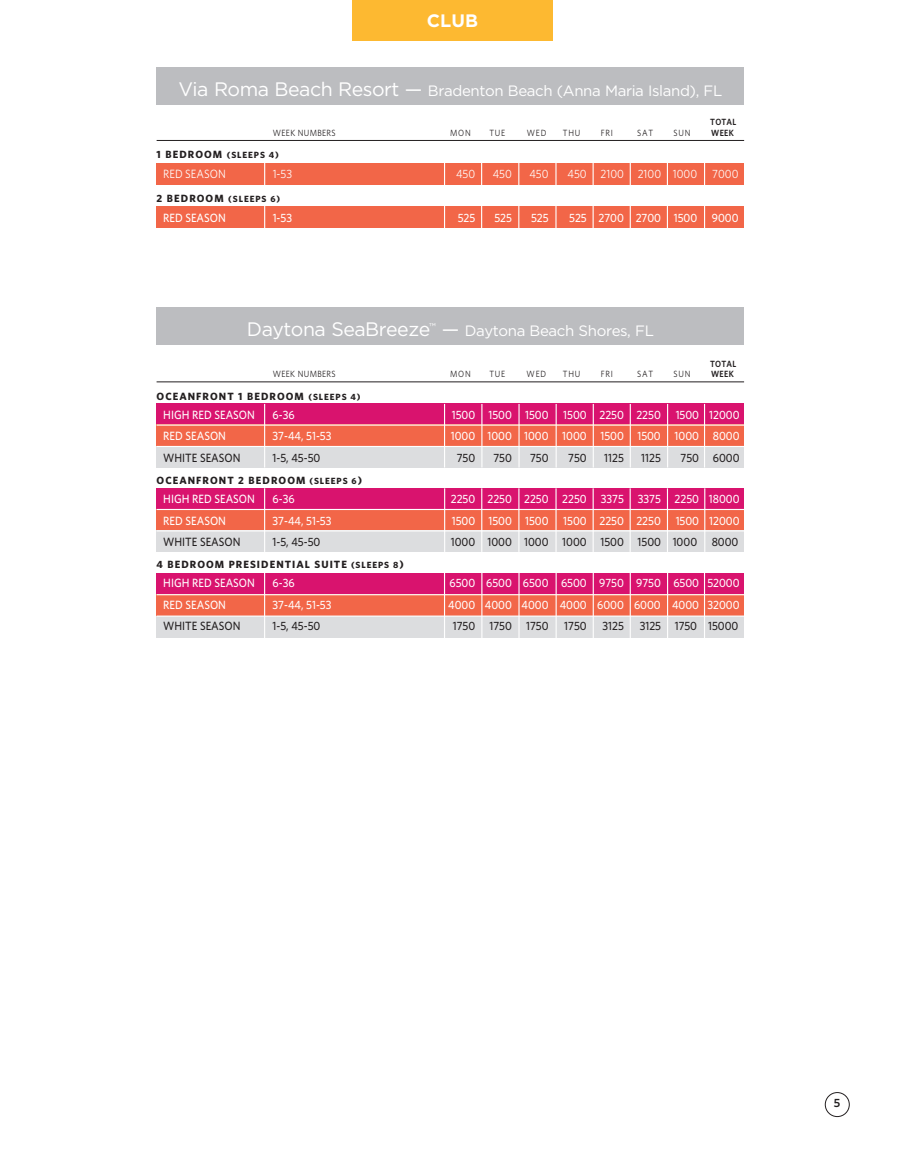
<style>
.page{position:relative;width:905px;height:1175px;background:#fff}
.page>*{position:absolute;margin:0;border:0;box-sizing:border-box;transform-origin:0 0}
.t1{font:700 18px "Gotham";color:#fff}
.t2{font:15px "Gotham";letter-spacing:-.025em;color:#fff}
.t3{font:500 12px "Whitney";color:#fff;scale:.92 1}
.t4{font:500 12px "Whitney";color:#231f20;scale:.92 1}
.t5{font:12px "Whitney";color:#fff;scale:.92 1}
.t6{font:600 12px "Whitney";color:#231f20}
.t7{font:700 10.5px "Whitney";letter-spacing:.1em;color:#231f20}
.t8{font:9px "Whitney";letter-spacing:.1em;color:#231f20;scale:.9 1}
.t9{font:700 9px "Whitney";letter-spacing:.1em;color:#231f20}
.t10{font:9px "Whitney";letter-spacing:.04em;color:#231f20;scale:.9 1}
.t11{font:600 9px "Whitney";letter-spacing:.025em;color:#231f20;scale:.9 1}
.s1{font-size:19.5px}
.s2{font-size:10.5px}
.s3{font-size:9px}
</style>
<div class="page">
<div style="left:352px;top:0;width:201px;height:40px;background:#fdb931"></div>
<div style="left:824px;top:1092px;width:25px;height:24px;border:1px solid #231f20;border-radius:50%"></div>
<div style="left:156px;top:163px;width:588px;height:21px;background:#f26648"></div>
<div style="left:156px;top:207px;width:588px;height:21px;background:#f26648"></div>
<hr style="left:264px;top:162px;width:1px;height:67px;background:#fff">
<hr style="left:444px;top:161px;width:1px;height:72px;background:#fff">
<hr style="left:704px;top:161px;width:1px;height:72px;background:#fff">
<hr style="left:666px;top:161px;width:2px;height:72px;background:#fff">
<hr style="left:629px;top:161px;width:1px;height:72px;background:#fff">
<hr style="left:592px;top:161px;width:1px;height:72px;background:#fff">
<hr style="left:555px;top:161px;width:1px;height:72px;background:#fff">
<hr style="left:481px;top:161px;width:1px;height:72px;background:#fff">
<hr style="left:518px;top:161px;width:1px;height:72px;background:#fff">
<div style="left:157px;top:68px;width:587px;height:37px;background:#bcbdc0"></div>
<hr style="left:157px;top:140px;width:587px;height:1px;background:#231f20">
<div style="left:156px;top:616px;width:588px;height:21px;background:#dcdddf"></div>
<div style="left:156px;top:404px;width:588px;height:21px;background:#d9136e"></div>
<div style="left:156px;top:425px;width:588px;height:21px;background:#f26648"></div>
<div style="left:156px;top:446px;width:588px;height:21px;background:#dcdddf"></div>
<hr style="left:156px;top:424px;width:588px;height:1px;background:#fff">
<hr style="left:156px;top:446px;width:588px;height:1px;background:#fff">
<hr style="left:704px;top:404px;width:1px;height:63px;background:#fff">
<hr style="left:667px;top:404px;width:1px;height:63px;background:#fff">
<hr style="left:444px;top:404px;width:1px;height:63px;background:#fff">
<hr style="left:264px;top:404px;width:1px;height:63px;background:#fff">
<hr style="left:481px;top:404px;width:1px;height:63px;background:#fff">
<hr style="left:518px;top:404px;width:1px;height:63px;background:#fff">
<hr style="left:555px;top:404px;width:1px;height:63px;background:#fff">
<hr style="left:629px;top:404px;width:2px;height:63px;background:#fff">
<hr style="left:592px;top:404px;width:2px;height:63px;background:#fff">
<div style="left:156px;top:488px;width:588px;height:21px;background:#d9136e"></div>
<div style="left:156px;top:509px;width:588px;height:21px;background:#f26648"></div>
<div style="left:156px;top:531px;width:588px;height:21px;background:#dcdddf"></div>
<div style="left:156px;top:573px;width:588px;height:21px;background:#d9136e"></div>
<div style="left:156px;top:594px;width:588px;height:21px;background:#f26648"></div>
<hr style="left:156px;top:381px;width:588px;height:1px;background:#231f20">
<div style="left:157px;top:307px;width:587px;height:38px;background:#bcbdc0"></div>
<hr style="left:704px;top:488px;width:1px;height:64px;background:#fff">
<hr style="left:667px;top:488px;width:1px;height:64px;background:#fff">
<hr style="left:156px;top:509px;width:588px;height:1px;background:#fff">
<hr style="left:444px;top:488px;width:1px;height:64px;background:#fff">
<hr style="left:264px;top:488px;width:1px;height:64px;background:#fff">
<hr style="left:481px;top:488px;width:1px;height:64px;background:#fff">
<hr style="left:518px;top:488px;width:1px;height:64px;background:#fff">
<hr style="left:555px;top:488px;width:1px;height:64px;background:#fff">
<hr style="left:629px;top:488px;width:1px;height:64px;background:#fff">
<hr style="left:592px;top:488px;width:1px;height:64px;background:#fff">
<hr style="left:156px;top:594px;width:588px;height:1px;background:#fff">
<hr style="left:704px;top:572px;width:1px;height:67px;background:#fff">
<hr style="left:667px;top:572px;width:1px;height:67px;background:#fff">
<hr style="left:444px;top:572px;width:1px;height:67px;background:#fff">
<hr style="left:264px;top:572px;width:1px;height:67px;background:#fff">
<hr style="left:481px;top:572px;width:1px;height:67px;background:#fff">
<hr style="left:518px;top:572px;width:1px;height:67px;background:#fff">
<hr style="left:555px;top:572px;width:1px;height:67px;background:#fff">
<hr style="left:629px;top:572px;width:1px;height:67px;background:#fff">
<hr style="left:592px;top:572px;width:2px;height:67px;background:#fff">
<h1 class="t1" style="left:427px;top:9px;width:53px">CLUB</h1>
<p class="t2" style="left:178px;top:81px;width:545px"><span class="s1">Via Roma Beach Resort —</span> Bradenton Beach (Anna Maria Island), FL</p>
<p class="t11" style="left:710px;top:116px;width:30px">TOTAL</p>
<p class="t10" style="left:273px;top:127px;width:71px">WEEK NUMBERS</p>
<p class="t8" style="left:450px;top:127px;width:25px">MON</p>
<p class="t8" style="left:489px;top:127px;width:19px">TUE</p>
<p class="t8" style="left:526px;top:127px;width:23px">WED</p>
<p class="t8" style="left:563px;top:127px;width:21px">THU</p>
<p class="t8" style="left:600px;top:127px;width:15px">FRI</p>
<p class="t8" style="left:637px;top:127px;width:19px">SAT</p>
<p class="t8" style="left:673px;top:127px;width:20px">SUN</p>
<p class="t11" style="left:711px;top:127px;width:27px">WEEK</p>
<p class="t9" style="left:157px;top:149px;width:124px"><span class="s2">1 BEDROOM</span> (SLEEPS 4)</p>
<p class="t5" style="left:163px;top:166px;width:69px">RED SEASON</p>
<p class="t5" style="left:273px;top:166px;width:23px">1-53</p>
<p class="t5" style="left:456px;top:166px;width:22px">450</p>
<p class="t5" style="left:493px;top:166px;width:22px">450</p>
<p class="t5" style="left:529px;top:166px;width:22px">450</p>
<p class="t5" style="left:567px;top:166px;width:187px">450 2100 2100 1000 7000</p>
<p class="t9" style="left:157px;top:193px;width:125px"><span class="s2">2 BEDROOM</span> (SLEEPS 6)</p>
<p class="t3" style="left:163px;top:210px;width:69px">RED SEASON</p>
<p class="t3" style="left:273px;top:210px;width:23px">1-53</p>
<p class="t3" style="left:457px;top:210px;width:21px">525</p>
<p class="t3" style="left:494px;top:210px;width:21px">525</p>
<p class="t3" style="left:531px;top:210px;width:21px">525</p>
<p class="t3" style="left:569px;top:210px;width:185px">525 2700 2700 1500 9000</p>
<p class="t2" style="left:247px;top:321px;width:408px"><span class="s1">Daytona SeaBreeze</span><sup>™</sup> <span class="s1">—</span> Daytona Beach Shores, FL</p>
<p class="t11" style="left:710px;top:357px;width:30px">TOTAL</p>
<p class="t10" style="left:273px;top:368px;width:71px">WEEK NUMBERS</p>
<p class="t8" style="left:450px;top:368px;width:25px">MON</p>
<p class="t8" style="left:489px;top:368px;width:19px">TUE</p>
<p class="t8" style="left:526px;top:368px;width:23px">WED</p>
<p class="t8" style="left:563px;top:368px;width:21px">THU</p>
<p class="t8" style="left:600px;top:368px;width:15px">FRI</p>
<p class="t8" style="left:637px;top:368px;width:19px">SAT</p>
<p class="t8" style="left:673px;top:368px;width:20px">SUN</p>
<p class="t11" style="left:711px;top:368px;width:27px">WEEK</p>
<p class="t7" style="left:156px;top:389px;width:205px">OCEANFRONT 1 BEDROOM <span class="s3">(SLEEPS 4)</span></p>
<p class="t3" style="left:163px;top:407px;width:101px">HIGH RED SEASON</p>
<p class="t3" style="left:272px;top:407px;width:25px">6-36</p>
<p class="t3" style="left:452px;top:407px;width:314px">1500 1500 1500 1500 2250 2250 1500 12000</p>
<p class="t3" style="left:163px;top:428px;width:70px">RED SEASON</p>
<p class="t3" style="left:272px;top:428px;width:65px">37-44, 51-53</p>
<p class="t3" style="left:451px;top:428px;width:315px">1000 1000 1000 1000 1500 1500 1000 8000</p>
<p class="t4" style="left:163px;top:450px;width:85px">WHITE SEASON</p>
<p class="t4" style="left:272px;top:450px;width:53px">1-5, 45-50</p>
<p class="t4" style="left:456px;top:450px;width:22px">750</p>
<p class="t4" style="left:493px;top:450px;width:22px">750</p>
<p class="t4" style="left:530px;top:450px;width:22px">750</p>
<p class="t4" style="left:568px;top:450px;width:22px">750</p>
<p class="t4" style="left:604px;top:450px;width:23px">1125</p>
<p class="t4" style="left:641px;top:450px;width:23px">1125</p>
<p class="t4" style="left:680px;top:450px;width:66px">750 6000</p>
<p class="t7" style="left:156px;top:473px;width:207px">OCEANFRONT 2 BEDROOM <span class="s3">(SLEEPS 6</span>)</p>
<p class="t3" style="left:163px;top:491px;width:101px">HIGH RED SEASON</p>
<p class="t3" style="left:272px;top:491px;width:25px">6-36</p>
<p class="t3" style="left:451px;top:491px;width:315px">2250 2250 2250 2250 3375 3375 2250 18000</p>
<p class="t3" style="left:163px;top:512px;width:70px">RED SEASON</p>
<p class="t3" style="left:272px;top:512px;width:65px">37-44, 51-53</p>
<p class="t3" style="left:452px;top:512px;width:314px">1500 1500 1500 1500 2250 2250 1500 12000</p>
<p class="t4" style="left:163px;top:534px;width:85px">WHITE SEASON</p>
<p class="t4" style="left:272px;top:534px;width:53px">1-5, 45-50</p>
<p class="t4" style="left:451px;top:534px;width:314px">1000 1000 1000 1000 1500 1500 1000 8000</p>
<p class="t7" style="left:156px;top:557px;width:248px">4 BEDROOM PRESIDENTIAL SUITE <span class="s3">(SLEEPS 8</span>)</p>
<p class="t3" style="left:163px;top:575px;width:101px">HIGH RED SEASON</p>
<p class="t3" style="left:272px;top:575px;width:25px">6-36</p>
<p class="t3" style="left:449px;top:575px;width:317px">6500 6500 6500 6500 9750 9750 6500 52000</p>
<p class="t3" style="left:163px;top:597px;width:70px">RED SEASON</p>
<p class="t3" style="left:272px;top:597px;width:65px">37-44, 51-53</p>
<p class="t3" style="left:448px;top:597px;width:318px">4000 4000 4000 4000 6000 6000 4000 32000</p>
<p class="t4" style="left:163px;top:618px;width:85px">WHITE SEASON</p>
<p class="t4" style="left:272px;top:618px;width:53px">1-5, 45-50</p>
<p class="t4" style="left:453px;top:618px;width:106px">1750 1750 1750</p>
<p class="t4" style="left:564px;top:618px;width:26px">1750</p>
<p class="t4" style="left:602px;top:618px;width:25px">3125</p>
<p class="t4" style="left:639px;top:618px;width:109px">3125 1750 15000</p>
<p class="t6" style="left:833px;top:1095px;width:8px">5</p>
</div>
